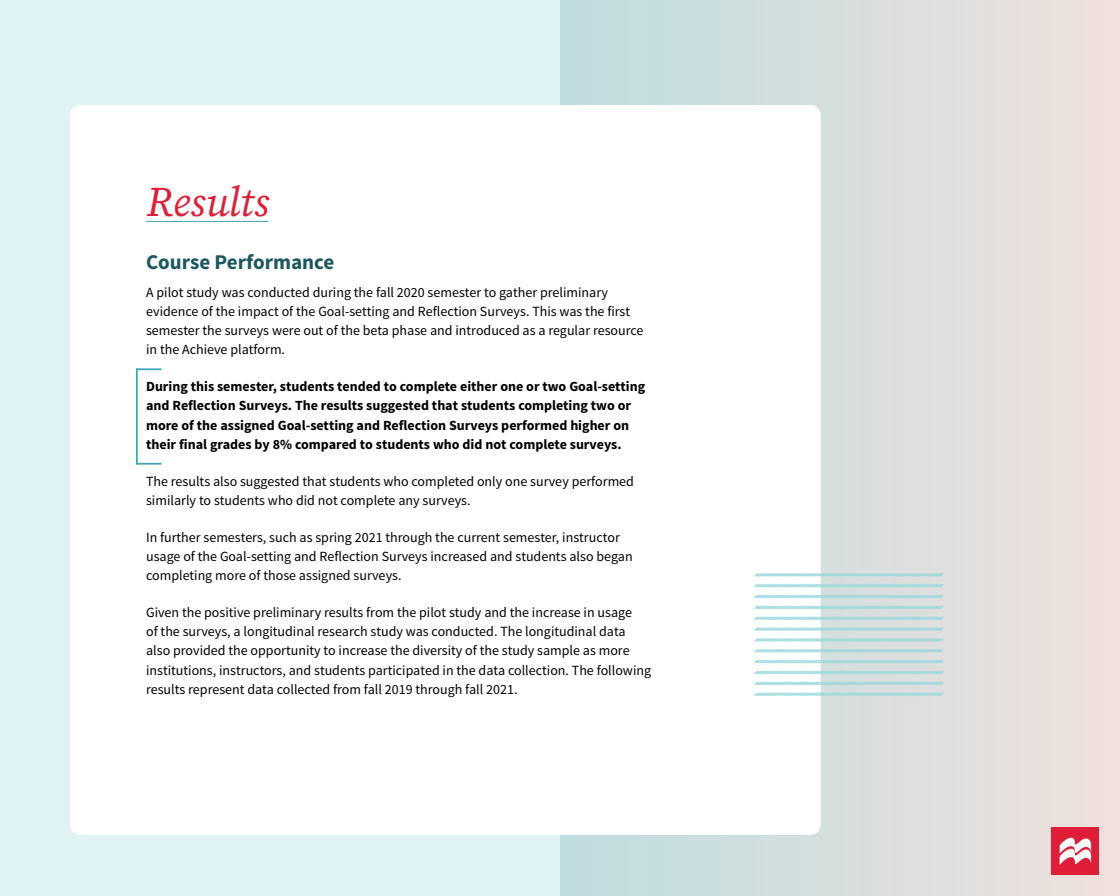
<style>
.page{position:relative;width:1120px;height:896px;background:#fff}
.page>*{position:absolute;margin:0;border:0;box-sizing:border-box;transform-origin:0 0}
.t1{font:italic 42px "Source Serif Pro";letter-spacing:-.005em;color:#df1d36}
.t2{font:700 21px "Source Sans Pro";color:#1b5761}
.t3{font:14px/19.2px "Source Sans Pro";color:#010103}
.t4{font:700 14px/19.2px "Source Sans Pro";color:#010103}
</style>
<div class="page">
<div style="left:560px;top:0;width:560px;height:896px;background:linear-gradient(to right,#bddddf,#efe0dc)"></div>
<div style="left:0;top:0;width:560px;height:896px;background:#dff2f4"></div>
<div style="left:1052px;top:828px;width:47px;height:47px;background:#df1d36"></div>
<svg style="left:1060px;top:837px;width:31px;height:28px"></svg>
<div style="left:70px;top:105px;width:751px;height:730px;background:#fff;border-radius:10px"></div>
<hr style="left:146px;top:221px;width:122px;height:1px;background:#3ba6b7">
<svg style="left:754px;top:638px;width:190px;height:4px"></svg>
<svg style="left:754px;top:659px;width:190px;height:5px"></svg>
<svg style="left:754px;top:670px;width:190px;height:5px"></svg>
<svg style="left:754px;top:681px;width:190px;height:5px"></svg>
<svg style="left:754px;top:692px;width:190px;height:5px"></svg>
<svg style="left:754px;top:648px;width:190px;height:5px"></svg>
<svg style="left:754px;top:572px;width:190px;height:5px"></svg>
<svg style="left:754px;top:594px;width:190px;height:5px"></svg>
<svg style="left:754px;top:605px;width:190px;height:5px"></svg>
<svg style="left:754px;top:616px;width:190px;height:5px"></svg>
<svg style="left:754px;top:627px;width:190px;height:5px"></svg>
<svg style="left:754px;top:583px;width:190px;height:5px"></svg>
<hr style="left:137px;top:368px;width:25px;height:2px;background:#3ba6b7">
<hr style="left:136px;top:368px;width:2px;height:97px;background:#3ba6b7">
<hr style="left:137px;top:463px;width:25px;height:2px;background:#3ba6b7">
<h1 class="t1" style="left:146px;top:177px;width:124px">Results</h1>
<h2 class="t2" style="left:146px;top:248px;width:190px">Course Performance</h2>
<p class="t3" style="left:146px;top:283px;width:499px">A pilot study was conducted during the fall 2020 semester to gather preliminary evidence of the impact of the Goal-setting and Reflection Surveys. This was the first semester the surveys were out of the beta phase and introduced as a regular resource in the Achieve platform.</p>
<p class="t4" style="left:146px;top:377px;width:501px">During this semester, students tended to complete either one or two Goal-setting and Reflection Surveys. The results suggested that students completing two or more of the assigned Goal-setting and Reflection Surveys performed higher on their final grades by 8% compared to students who did not complete surveys.</p>
<p class="t3" style="left:146px;top:472px;width:489px">The results also suggested that students who completed only one survey performed similarly to students who did not complete any surveys.</p>
<p class="t3" style="left:146px;top:528px;width:488px">In further semesters, such as spring 2021 through the current semester, instructor usage of the Goal-setting and Reflection Surveys increased and students also began completing more of those assigned surveys.</p>
<p class="t3" style="left:146px;top:603px;width:507px">Given the positive preliminary results from the pilot study and the increase in usage<br>of the surveys, a longitudinal research study was conducted. The longitudinal data also provided the opportunity to increase the diversity of the study sample as more institutions, instructors, and students participated in the data collection. The following results represent data collected from fall 2019 through fall 2021.</p>
</div>
